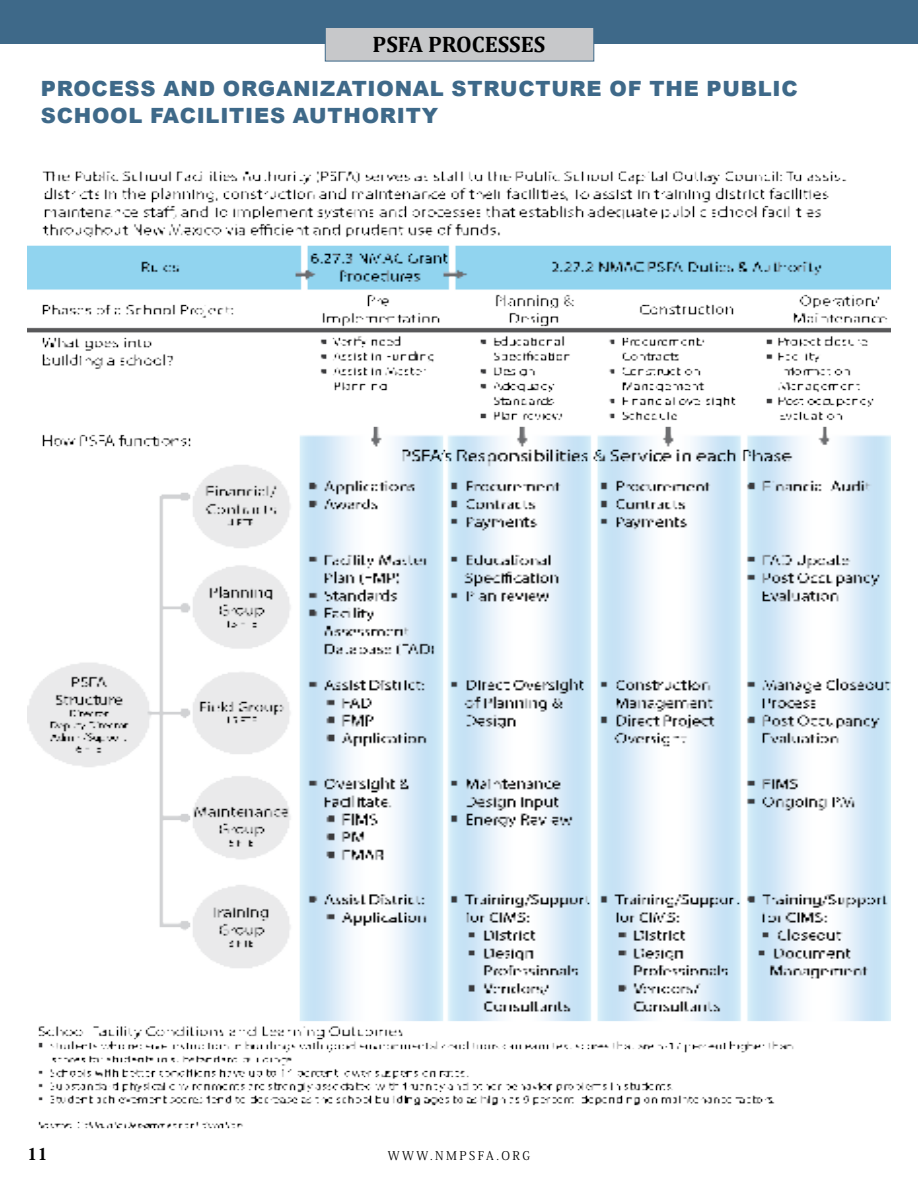
<style>
.page{position:relative;width:918px;height:1188px;background:#fff}
.page>*{position:absolute;margin:0;border:0;box-sizing:border-box;transform-origin:0 0}
.t1{font:700 22.5px "Cambria";color:#000}
.t2{font:900 21px/27px "Arial";letter-spacing:.035em;color:#3e6989}
.t3{font:800 16.5px "Koz Min Pro";color:#000}
.t4{font:12px "Koz Min Pro";letter-spacing:.2em;color:#000}
</style>
<div class="page">
<div style="left:0;top:0;width:918px;height:44px;background:#3e6989"></div>
<div style="left:325px;top:27px;width:269px;height:34px;background:#c7c8ca;border:1px solid #3e6989"></div>
<img style="left:27px;top:171px;width:864px;height:958px">
<p class="t1" style="left:373px;top:28px;width:14px">psfa</p>
<p class="t1" style="left:428px;top:28px;width:119px">pROCESSES</p>
<p class="t2" style="left:41px;top:74px;width:756px">PROCESS AND ORGANIZATIONAL STRUCTURE OF THE PUBLIC<br>SCHOOL FAC</p>
<p class="t2" style="left:197px;top:101px;width:243px">ILITIES AUTHORITY</p>
<p class="t3" style="left:27px;top:1142px;width:23px">11</p>
<p class="t4" style="left:388px;top:1147px;width:144px">WWW.NMPSFA.ORG</p>
</div>
